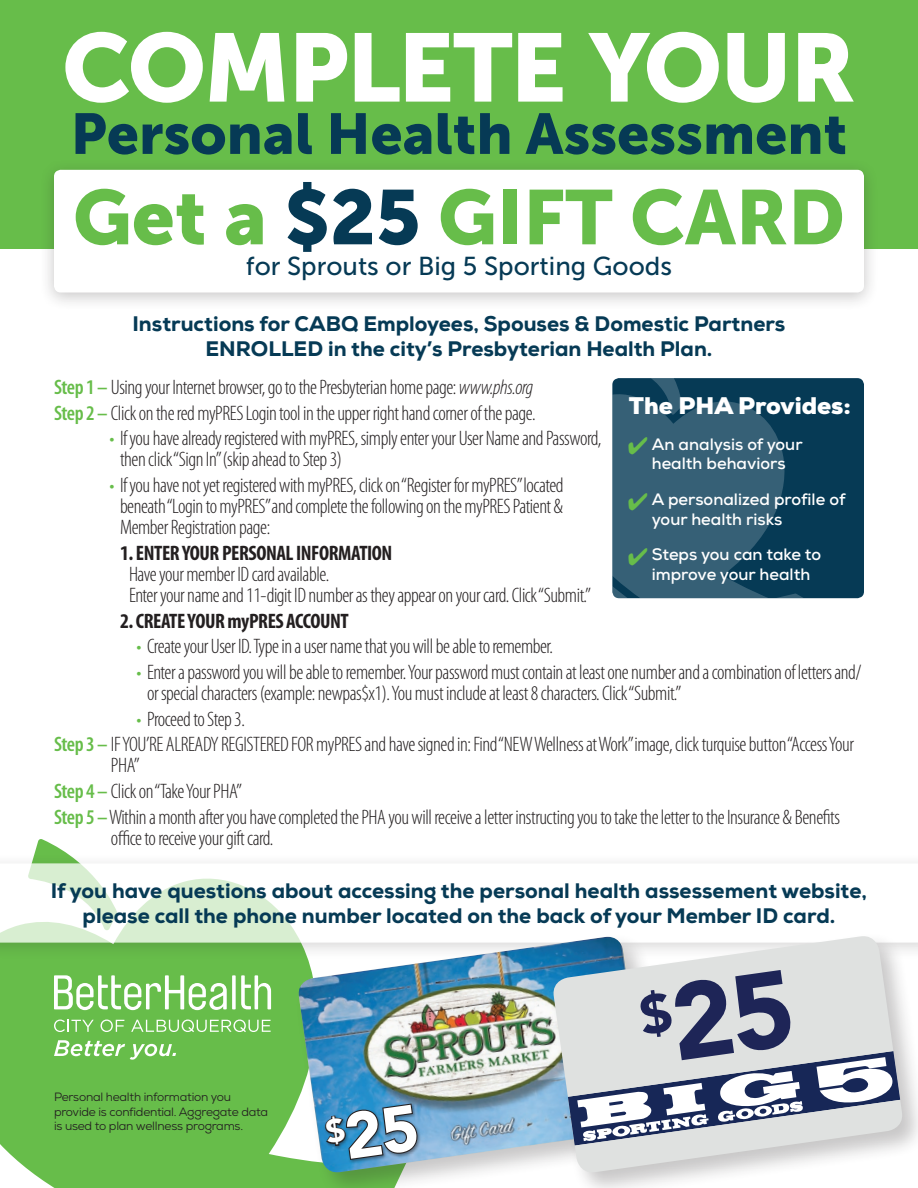
<style>
.page{position:relative;width:918px;height:1188px;background:#fff}
.page>*{position:absolute;margin:0;border:0;box-sizing:border-box;transform-origin:0 0}
.t1{font:96px "Museo Sans 900";letter-spacing:-.025em;color:#fff}
.t2{font:76.5px "Museo Sans 900";color:#67bd4a}
.t3{font:57px "Museo Sans 900";color:#063a55}
.t4{font:25.8px "Museo Sans 500";color:#063a55}
.t5{font:900 24px "Nexa";color:#fff}
.t6{font:300 condensed 21px/21px "Myriad Pro";letter-spacing:-.02em;color:#231f20}
.t7{font:800 21px/25.2px "Nexa";color:#063a55;text-align:center}
.t8{font:700 condensed 21px "Myriad Pro";letter-spacing:-.02em;color:#231f20}
.t9{font:700 16.5px/19.8px "Nexa";color:#fff}
.t10{font:12px/14.4px "Nexa";letter-spacing:-.02em;color:#231f20}
.s1{color:#063a55}
.s2{font-weight:600;color:#67bd4a}
.s3{font-style:italic}
.s4{color:#67bd4a}
</style>
<div class="page">
<div style="left:0;top:0;width:918px;height:248px;background:#67bd4a"></div>
<svg style="left:0;top:839px;width:294px;height:349px;background:#74c259"></svg>
<div style="left:39px;top:158px;width:841px;height:153px;background:#231f20;opacity:.25"></div>
<div style="left:54px;top:170px;width:810px;height:123px;background:#fff;border-radius:7px"></div>
<div style="left:0;top:851px;width:918px;height:110px;background:#231f20;opacity:.25"></div>
<svg style="left:0;top:863px;width:918px;height:80px"></svg>
<svg style="left:54px;top:975px;width:173px;height:35px"></svg>
<svg style="left:232px;top:975px;width:4px;height:34px"></svg>
<svg style="left:241px;top:975px;width:30px;height:34px"></svg>
<svg style="left:54px;top:1040px;width:122px;height:20px"></svg>
<svg style="left:54px;top:1020px;width:40px;height:12px"></svg>
<svg style="left:101px;top:1020px;width:23px;height:12px"></svg>
<svg style="left:131px;top:1020px;width:140px;height:12px;background:#90ce7b"></svg>
<div style="left:612px;top:378px;width:252px;height:220px;background:#063a55;border-radius:7px"></div>
<svg style="left:612px;top:378px;width:195px;height:220px"></svg>
<div style="left:294px;top:932px;width:379px;height:256px;background:#231f20;opacity:.25"></div>
<img style="left:297px;top:937px;width:252px;height:237px">
<div style="left:323px;top:1102px;width:99px;height:62px;background:#231f20;opacity:.5"></div>
<div style="left:549px;top:932px;width:369px;height:256px;background:#231f20;opacity:.25"></div>
<svg style="left:551px;top:934px;width:353px;height:240px"></svg>
<svg style="left:324px;top:1102px;width:95px;height:59px;background:#3b6e90"></svg>
<svg style="left:568px;top:970px;width:332px;height:176px;background:#c6cad0"></svg>
<h1 class="t1" style="left:62px;top:13px;width:795px">COMPLETE YOUR</h1>
<h3 class="t3" style="left:71px;top:102px;width:778px">Personal Health Assessment</h3>
<h2 class="t2" style="left:73px;top:174px;width:774px">Get a <span class="s1">$25</span> GIFT CARD</h2>
<p class="t4" style="left:246px;top:252px;width:428px">for Sprouts or Big 5 Sporting Goods</p>
<p class="t7" style="left:133px;top:311px;width:654px">Instructions for CABQ Employees, Spouses &amp; Domestic Partners<br>ENROLLED in the city’s Presbyterian Health Plan.</p>
<p class="t6" style="left:54px;top:375px;width:483px;line-height:25.7px"><span class="s2">Step 1 –</span> Using your Internet browser, go to the Presbyterian home page: <span class="s3">www.phs.org<br></span><span class="s2">Step 2 –</span> Click on the red myPRES Login tool in the upper right hand corner of the page.</p>
<p class="t6" style="left:120px;top:428px;width:483px;text-indent:-10px"><span class="s4">•</span> If you have already registered with myPRES, simply enter your User Name and Password, then click “Sign In”(skip ahead to Step 3)</p>
<p class="t6" style="left:120px;top:475px;width:445px;text-align:justify;text-indent:-10px"><span class="s4">•</span> If you have not yet registered with myPRES, click on “Register for myPRES”located beneath “Login to myPRES”and complete the following on the myPRES Patient &amp; Member Registration page:</p>
<p class="t8" style="left:120px;top:539px;width:274px">1. ENTER YOUR PERSONAL INFORMATION</p>
<p class="t6" style="left:129px;top:564px;width:464px">Have your member ID card available.<br>Enter your name and 11-digit ID number as they appear on your card. Click “Submit.”</p>
<p class="t8" style="left:120px;top:608px;width:230px">2. CREATE YOUR myPRES ACCOUNT</p>
<p class="t6" style="left:137px;top:637px;width:418px"><span class="s4">•</span> Create your User ID. Type in a user name that you will be able to remember.</p>
<p class="t6" style="left:147px;top:662px;width:716px;text-indent:-10px"><span class="s4">•</span> Enter a password you will be able to remember. Your password must contain at least one number and a combination of letters and/ or special characters (example: newpas$x1). You must include at least 8 characters. Click “Submit.”</p>
<p class="t6" style="left:54px;top:707px;width:802px;line-height:25.7px;text-indent:83px"><span class="s4">•</span> Proceed to Step 3.<br><span class="s2">Step 3 –</span> IF YOU’RE ALREADY REGISTERED FOR myPRES and have signed in: Find “NEW Wellness at Work”image, click turquise button “Access Your</p>
<p class="t6" style="left:54px;top:753px;width:788px;line-height:25.7px;text-indent:57px">PHA”<br><span class="s2">Step 4 –</span> Click on “Take Your PHA”<br><span class="s2">Step 5 –</span>Within a month after you have completed the PHA you will receive a letter instructing you to take the letter to the Insurance &amp; Benefits</p>
<p class="t6" style="left:111px;top:828px;width:164px">office to receive your gift card.</p>
<p class="t5" style="left:629px;top:390px;width:224px">The PHA Provides:</p>
<p class="t9" style="left:628px;top:434px;width:176px;text-align:center"><span class="s4">✔</span> An analysis of your health behaviors</p>
<p class="t9" style="left:652px;top:489px;width:195px;text-indent:-24px"><span class="s4">✔</span> A personalized profile of your health risks</p>
<p class="t9" style="left:652px;top:545px;width:171px;text-indent:-24px"><span class="s4">✔</span> Steps you can take to improve your health</p>
<p class="t7" style="left:51px;top:878px;width:818px">If you have questions about accessing the personal health assessement website, please call the phone number located on the back of your Member ID card.</p>
<p class="t10" style="left:54px;top:1090px;width:216px">Personal health information you provide is confidential. Aggregate data is used to plan wellness programs.</p>
</div>
